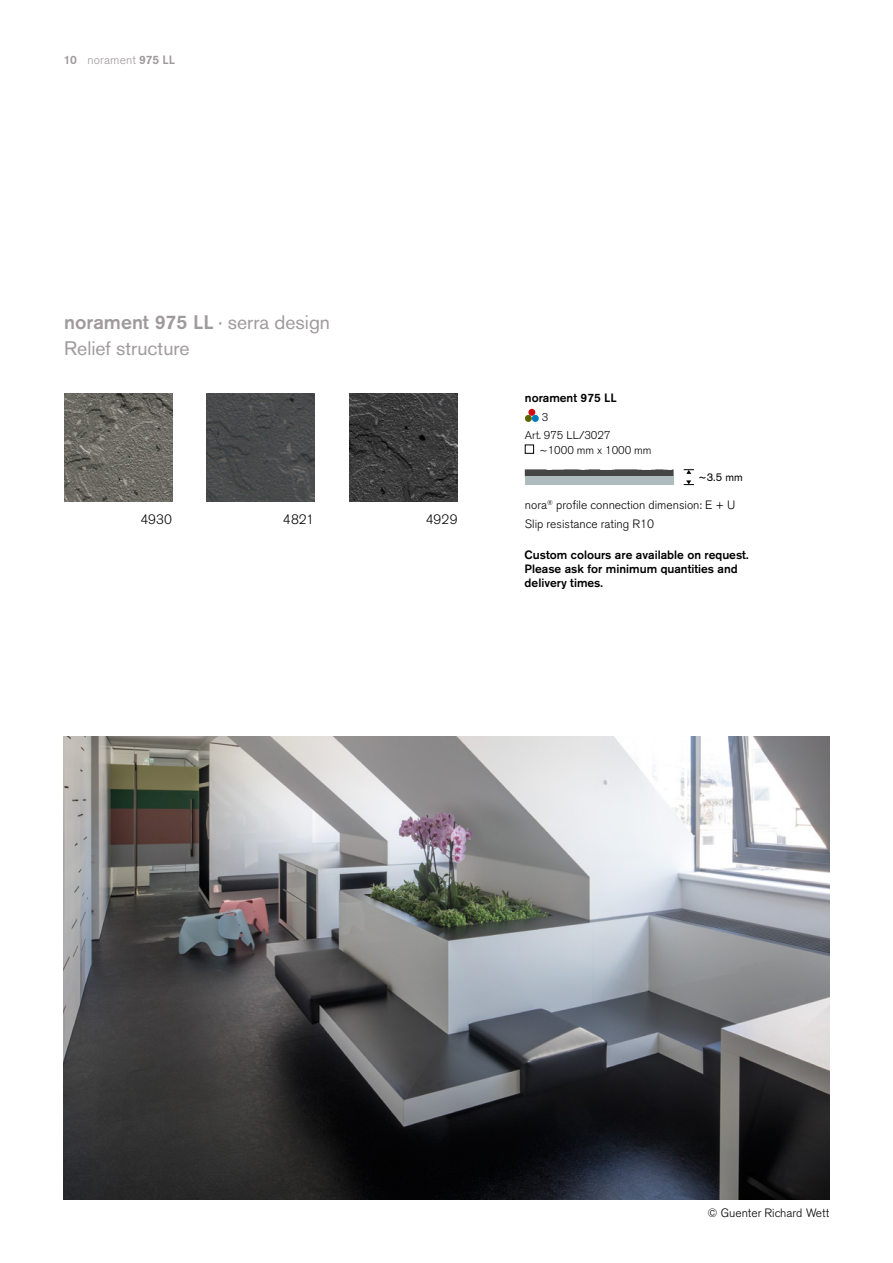
<style>
.page{position:relative;width:893px;height:1263px;background:#fff}
.page>*{position:absolute;margin:0;border:0;box-sizing:border-box;transform-origin:0 0}
.t1{font:19.5px/25.5px "Akzidenz Grotesk Pro";color:#9f9a9c}
.t2{font:300 13.5px "Akzidenz Grotesk Pro";letter-spacing:.01em;color:#000}
.t3{font:500 12px/14.2px "Akzidenz Grotesk Pro";color:#000}
.t4{font:300 12px/18.5px "Akzidenz Grotesk Pro";color:#000}
.t5{font:300 12px "Akzidenz Grotesk Pro";letter-spacing:.015em;color:#9f9a9c}
.t6{font:300 11.25px/18.5px "Akzidenz Grotesk Pro";color:#000}
.t7{font:11.25px "Akzidenz Grotesk Pro";color:#000}
.s1{font-weight:500}
</style>
<div class="page">
<img style="left:207px;top:393px;width:108px;height:108px">
<img style="left:64px;top:393px;width:108px;height:108px">
<svg style="left:525px;top:469px;width:149px;height:7px"></svg>
<div style="left:525px;top:476px;width:149px;height:8px;background:#aebcbe"></div>
<svg style="left:684px;top:480px;width:10px;height:5px"></svg>
<svg style="left:684px;top:469px;width:10px;height:5px"></svg>
<img style="left:64px;top:736px;width:765px;height:463px">
<img style="left:349px;top:393px;width:108px;height:108px">
<div style="left:528px;top:409px;width:7px;height:7px;background:#d20a11;border-radius:50%"></div>
<div style="left:525px;top:415px;width:7px;height:7px;background:#5a6703;border-radius:50%"></div>
<div style="left:532px;top:415px;width:7px;height:7px;background:#007bbe;border-radius:50%"></div>
<svg style="left:525px;top:444px;width:9px;height:10px"></svg>
<p class="t5" style="left:64px;top:52px;width:113px"><span class="s1">10</span> norament <span class="s1">975 LL</span></p>
<h1 class="t1" style="left:64px;top:310px;width:267px"><span class="s1">norament 975 LL</span> · serra design<br>Relief structure</h1>
<p class="t2" style="left:140px;top:511px;width:33px">4930</p>
<p class="t2" style="left:283px;top:511px;width:33px">4821</p>
<p class="t2" style="left:426px;top:511px;width:33px">4929</p>
<p class="t3" style="left:525px;top:391px;width:93px">norament 975 LL</p>
<p class="t6" style="left:525px;top:408px;width:87px;text-indent:17px">3<br>Art. 975 LL/3027</p>
<p class="t6" style="left:539px;top:440px;width:114px">~1000 mm x 1000 mm</p>
<p class="t7" style="left:699px;top:470px;width:46px">~3.5 mm</p>
<p class="t4" style="left:525px;top:496px;width:212px">nora<sup>®</sup> profile connection dimension: E + U<br>Slip resistance rating R10</p>
<p class="t3" style="left:525px;top:547px;width:225px">Custom colours are available on request.<br>Please ask for minimum quantities and delivery times.</p>
<p class="t4" style="left:708px;top:1203px;width:123px">© Guenter Richard Wett</p>
</div>
